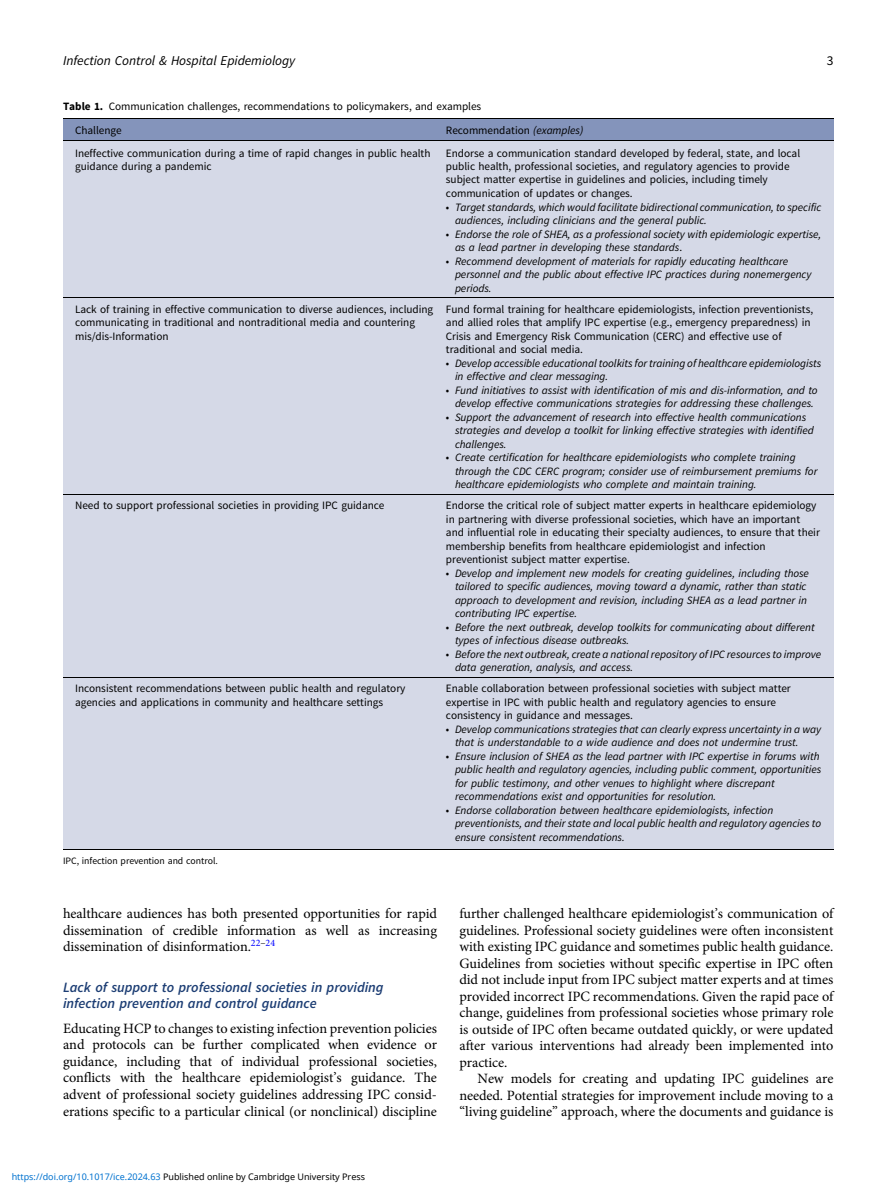
<style>
.page{position:relative;width:894px;height:1191px;background:#fff}
.page>*{position:absolute;margin:0;border:0;box-sizing:border-box;transform-origin:0 0}
.t1{font:14.25px/16.5px "Adv OT1 ef 757 c 0";color:#000;text-align:justify}
.t2{font:14.25px/16.5px "Adv OT28 ad 7737.I";color:#1d3e74}
.t3{font:13.5px "Adv O Tcabc 3928.I";color:#000}
.t4{font:13.5px "Adv OT0 e 40 dc 65";color:#000}
.t5{font:11.25px/13.5px "Adv O Tcabc 3928.I";color:#000}
.t6{font:11.25px/13.5px "Adv OT0 e 40 dc 65";color:#000}
.t7{font:9.75px "Adv OT0 e 40 dc 65";color:#000}
.t8{font:9px "Noto Sans";color:#000}
.s1{font-family:"Adv O Ta 42 dc 7 d 3.B"}
.s2{font-family:"Adv O Tcabc 3928.I"}
.s3{font-family:"Adv OT0 e 40 dc 65"}
.s4{font-style:inherit}
.s5{color:#0172cf}
</style>
<div class="page">
<div style="left:63px;top:119px;width:770px;height:21px;background:#8494bb"></div>
<div style="left:63px;top:141px;width:770px;height:156px;background:#d5d9e7"></div>
<div style="left:63px;top:297px;width:770px;height:197px;background:#d5d9e7"></div>
<div style="left:63px;top:494px;width:770px;height:183px;background:#d5d9e7"></div>
<div style="left:63px;top:677px;width:770px;height:171px;background:#d5d9e7"></div>
<hr style="left:63px;top:848px;width:770px;height:1px;background:#000">
<hr style="left:63px;top:118px;width:770px;height:1px;background:#000">
<hr style="left:63px;top:140px;width:770px;height:1px;background:#000">
<hr style="left:63px;top:297px;width:383px;height:1px;background:#000">
<hr style="left:446px;top:297px;width:387px;height:1px;background:#000">
<hr style="left:63px;top:493px;width:383px;height:1px;background:#000">
<hr style="left:446px;top:493px;width:387px;height:1px;background:#000">
<hr style="left:63px;top:676px;width:383px;height:1px;background:#000">
<hr style="left:446px;top:676px;width:387px;height:1px;background:#000">
<p class="t3" style="left:63px;top:55px;width:233px">Infection Control &amp; Hospital Epidemiology</p>
<p class="t4" style="left:826px;top:55px;width:8px">3</p>
<p class="t6" style="left:75px;top:94px;width:407px;line-height:24.8px;text-indent:-12px"><span class="s1">Table 1.</span> Communication challenges, recommendations to policymakers, and examples<br>Challenge</p>
<p class="t6" style="left:446px;top:125px;width:139px">Recommendation <span class="s2">(examples)</span></p>
<p class="t6" style="left:75px;top:147px;width:356px">Ineffective communication during a time of rapid changes in public health guidance during a pandemic</p>
<p class="t6" style="left:446px;top:147px;width:355px">Endorse a communication standard developed by federal, state, and local public health, professional societies, and regulatory agencies to provide subject matter expertise in guidelines and policies, including timely communication of updates or changes.</p>
<p class="t5" style="left:455px;top:201px;width:367px;text-indent:-9px"><span class="s3">•</span> Target standards, which would facilitate bidirectional communication, to specific audiences, including clinicians and the general public.</p>
<p class="t5" style="left:455px;top:228px;width:367px;text-indent:-9px"><span class="s3">•</span> Endorse the role of SHEA, as a professional society with epidemiologic expertise, as a lead partner in developing these standards<span class="s3">.</span></p>
<p class="t5" style="left:455px;top:255px;width:358px;text-indent:-9px"><span class="s3">•</span> Recommend development of materials for rapidly educating healthcare personnel and the public about effective IPC practices during nonemergency periods.</p>
<p class="t6" style="left:75px;top:303px;width:359px">Lack of training in effective communication to diverse audiences, including communicating in traditional and nontraditional media and countering mis/dis-Information</p>
<p class="t6" style="left:446px;top:303px;width:368px">Fund formal training for healthcare epidemiologists, infection preventionists, and allied roles that amplify IPC expertise (e.g., emergency preparedness) in Crisis and Emergency Risk Communication (CERC) and effective use of traditional and social media.</p>
<p class="t5" style="left:455px;top:357px;width:367px;text-indent:-9px"><span class="s3">•</span> Develop accessible educational toolkits for training of healthcare epidemiologists in effective and clear messaging.</p>
<p class="t5" style="left:446px;top:384px;width:373px;text-align:center"><span class="s3">•</span> Fund initiatives to assist with identification of mis and dis-information, and to develop effective communications strategies for addressing these challenges.</p>
<p class="t5" style="left:455px;top:411px;width:360px;text-indent:-9px"><span class="s3">•</span> Support the advancement of research into effective health communications strategies and develop a toolkit for linking effective strategies with identified challenges.</p>
<p class="t5" style="left:455px;top:451px;width:364px;text-indent:-9px"><span class="s3">•</span> Create certification for healthcare epidemiologists who complete training through the CDC CERC program; consider use of reimbursement premiums for healthcare epidemiologists who complete and maintain training.</p>
<p class="t6" style="left:75px;top:499px;width:311px">Need to support professional societies in providing IPC guidance</p>
<p class="t6" style="left:446px;top:499px;width:375px">Endorse the critical role of subject matter experts in healthcare epidemiology in partnering with diverse professional societies, which have an important and influential role in educating their specialty audiences, to ensure that their membership benefits from healthcare epidemiologist and infection preventionist subject matter expertise.</p>
<p class="t5" style="left:455px;top:567px;width:355px;text-indent:-9px"><span class="s3">•</span> Develop and implement new models for creating guidelines, including those tailored to specific audiences, moving toward a dynamic, rather than static approach to development and revision, including SHEA as a lead partner in contributing IPC expertise.</p>
<p class="t5" style="left:455px;top:621px;width:361px;text-indent:-9px"><span class="s3">•</span> Before the next outbreak, develop toolkits for communicating about different types of infectious disease outbreaks.</p>
<p class="t5" style="left:455px;top:648px;width:367px;text-indent:-9px"><span class="s3">•</span> Before the next outbreak, create a national repository of IPC resources to improve data generation, analysis, and access.</p>
<p class="t6" style="left:75px;top:682px;width:331px">Inconsistent recommendations between public health and regulatory agencies and applications in community and healthcare settings</p>
<p class="t6" style="left:446px;top:682px;width:346px">Enable collaboration between professional societies with subject matter expertise in IPC with public health and regulatory agencies to ensure consistency in guidance and messages.</p>
<p class="t5" style="left:455px;top:723px;width:367px;text-indent:-9px"><span class="s3">•</span> Develop communications strategies that can clearly express uncertainty in a way that is understandable to a wide audience and does not undermine trust.</p>
<p class="t5" style="left:455px;top:750px;width:367px;text-indent:-9px"><span class="s3">•</span> Ensure inclusion of SHEA as the lead partner with IPC expertise in forums with public health and regulatory agencies, including public comment, opportunities for public testimony, and other venues to highlight where discrepant recommendations exist and opportunities for resolution.</p>
<p class="t5" style="left:455px;top:804px;width:367px;text-indent:-9px"><span class="s3">•</span> Endorse collaboration between healthcare epidemiologists, infection preventionists, and their state and local public health and regulatory agencies to ensure consistent recommendations.</p>
<p class="t7" style="left:63px;top:857px;width:156px">IPC, infection prevention and control.</p>
<p class="t1" style="left:63px;top:906px;width:375px">healthcare audiences has both presented opportunities for rapid dissemination of credible information as well as increasing dissemination of disinformation.<sup>22</sup><sup>–</sup><sup>24</sup></p>
<p class="t2" style="left:63px;top:979px;width:322px">Lack of support to professional societies in providing infection prevention and control guidance</p>
<p class="t1" style="left:63px;top:1021px;width:375px">Educating HCP to changes to existing infection prevention policies and protocols can be further complicated when evidence or guidance, including that of individual professional societies, conflicts with the healthcare epidemiologist<span class="s4">’</span>s guidance. The advent of professional society guidelines addressing IPC consid&shy;erations specific to a particular clinical (or nonclinical) discipline</p>
<p class="t8" style="left:12px;top:1170px;width:355px"><span class="s5">https://doi.org/10.1017/ice.2024.63</span> Published online by Cambridge University Press</p>
<p class="t1" style="left:459px;top:906px;width:375px">further challenged healthcare epidemiologist<span class="s4">’</span>s communication of guidelines. Professional society guidelines were often inconsistent with existing IPC guidance and sometimes public health guidance.<br>Guidelines from societies without specific expertise in IPC often did not include input from IPC subject matter experts and at times provided incorrect IPC recommendations. Given the rapid pace of change, guidelines from professional societies whose primary role is outside of IPC often became outdated quickly, or were updated after various interventions had already been implemented into practice.</p>
<p class="t1" style="left:459px;top:1071px;width:375px;text-indent:18px">New models for creating and updating IPC guidelines are needed. Potential strategies for improvement include moving to a <span class="s4">“</span>living guideline<span class="s4">”</span> approach, where the documents and guidance is</p>
</div>
